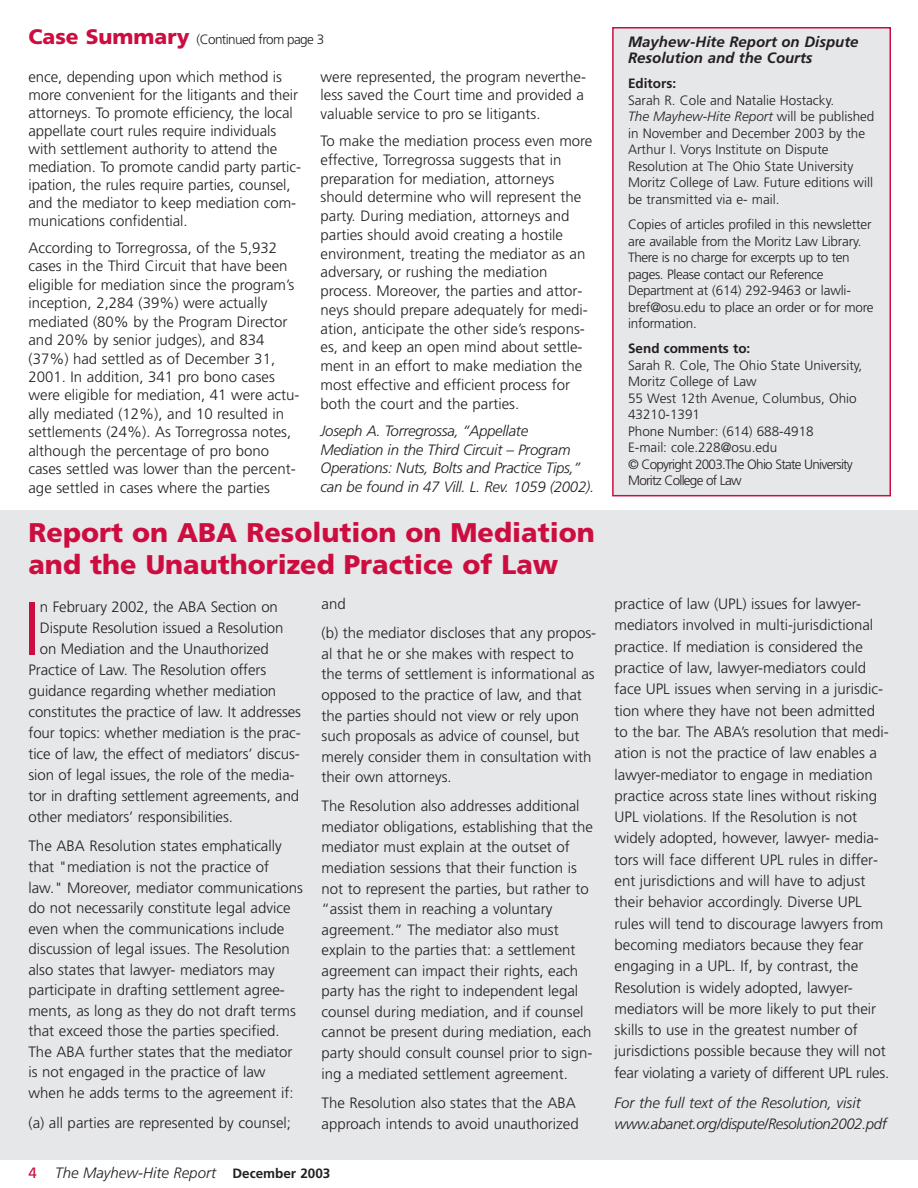
<style>
.page{position:relative;width:918px;height:1188px;background:#fff}
.page>*{position:absolute;margin:0;border:0;box-sizing:border-box;transform-origin:0 0}
.t1{font:300 75.15px "Frutiger";color:#cd0d40}
.t2{font:900 27px/32.7px "Frutiger";color:#cd0d40}
.t3{font:300 15px/20.5px "Frutiger";color:#231f20}
.t4{font:italic 300 15px/18.8px "Frutiger";letter-spacing:-.015em;color:#231f20}
.t5{font:italic 700 15px/16.5px "Frutiger";color:#231f20}
.t6{font:300 13.5px/16.5px "Frutiger";color:#231f20}
.t7{font:300 13.5px "Frutiger";letter-spacing:-.045em;color:#231f20}
.t8{font:700 13.5px "Frutiger";color:#231f20}
.s1{font-weight:900;font-size:21px;color:#cd0d40}
.s2{font-weight:400;font-style:normal;color:#cd0d40}
.s3{font-weight:700;font-style:normal;font-size:13.5px}
.s4{font-style:italic}
</style>
<div class="page">
<div style="left:0;top:510px;width:918px;height:649px;background:#e6e7e9"></div>
<div style="left:613px;top:28px;width:277px;height:468px;background:#e6e7e9"></div>
<div style="left:612px;top:27px;width:279px;height:469px;border:2px solid #cd0d40"></div>
<p class="t7" style="left:28px;top:34px;width:297px"><span class="s1">Case Summary</span> (Continued from page 3</p>
<p class="t3" style="left:28px;top:69px;width:274px;line-height:18px">ence, depending upon which method is more convenient for the litigants and their attorneys. To promote efficiency, the local appellate court rules require individuals with settlement authority to attend the mediation. To promote candid party partic&shy;ipation, the rules require parties, counsel, and the mediator to keep mediation com&shy;munications confidential.</p>
<p class="t3" style="left:28px;top:240px;width:273px;line-height:18.5px">According to Torregrossa, of the 5,932 cases in the Third Circuit that have been eligible for mediation since the program’s inception, 2,284 (39%) were actually mediated (80% by the Program Director and 20% by senior judges), and 834 (37%) had settled as of December 31, 2001. In addition, 341 pro bono cases were eligible for mediation, 41 were actu&shy;ally mediated (12%), and 10 resulted in settlements (24%). As Torregrossa notes, although the percentage of pro bono cases settled was lower than the percent&shy;age settled in cases where the parties</p>
<p class="t3" style="left:321px;top:68px;width:267px;line-height:18.5px">were represented, the program neverthe&shy;less saved the Court time and provided a valuable service to pro se litigants.</p>
<p class="t3" style="left:321px;top:133px;width:273px;line-height:18.8px">To make the mediation process even more effective, Torregrossa suggests that in preparation for mediation, attorneys should determine who will represent the party. During mediation, attorneys and parties should avoid creating a hostile environment, treating the mediator as an adversary, or rushing the mediation process. Moreover, the parties and attor&shy;neys should prepare adequately for medi&shy;ation, anticipate the other side’s respons&shy;es, and keep an open mind about settle&shy;ment in an effort to make mediation the most effective and efficient process for both the court and the parties.</p>
<p class="t4" style="left:321px;top:423px;width:275px">Joseph A. Torregrossa, “Appellate Mediation in the Third Circuit – Program Operations: Nuts, Bolts and Practice Tips,” can be found in 47 Vill. L. Rev. 1059 (2002).</p>
<h2 class="t2" style="left:28px;top:518px;width:568px">Report on ABA Resolution on Mediation and the Unauthorized Practice of Law</h2>
<h1 class="t1" style="left:24px;top:598px;width:18px">I</h1>
<p class="t3" style="left:40px;top:598px;width:240px">n February 2002, the ABA Section on</p>
<p class="t3" style="left:322px;top:590px;width:276px;line-height:29.2px">and<br>(b) the mediator discloses that any propos-</p>
<p class="t3" style="left:322px;top:645px;width:275px">al that he or she makes with respect to the terms of settlement is informational as opposed to the practice of law, and that the parties should not view or rely upon such proposals as advice of counsel, but merely consider them in consultation with their own attorneys.</p>
<p class="t3" style="left:322px;top:797px;width:273px">The Resolution also addresses additional mediator obligations, establishing that the mediator must explain at the outset of mediation sessions that their function is not to represent the parties, but rather to “assist them in reaching a voluntary agreement.” The mediator also must explain to the parties that: a settlement agreement can impact their rights, each party has the right to independent legal counsel during mediation, and if counsel cannot be present during mediation, each party should consult counsel prior to sign&shy;ing a mediated settlement agreement.</p>
<p class="t3" style="left:322px;top:1093px;width:259px">The Resolution also states that the ABA approach intends to avoid unauthorized</p>
<p class="t3" style="left:40px;top:619px;width:245px">Dispute Resolution issued a Resolution</p>
<p class="t3" style="left:40px;top:640px;width:231px">on Mediation and the Unauthorized</p>
<p class="t3" style="left:28px;top:661px;width:239px">Practice of Law. The Resolution offers</p>
<p class="t3" style="left:28px;top:682px;width:249px">guidance regarding whether mediation</p>
<p class="t3" style="left:28px;top:703px;width:274px">constitutes the practice of law. It addresses</p>
<p class="t3" style="left:28px;top:724px;width:274px">four topics: whether mediation is the prac-</p>
<p class="t3" style="left:28px;top:745px;width:273px">tice of law, the effect of mediators’ discus-</p>
<p class="t3" style="left:28px;top:766px;width:268px">sion of legal issues, the role of the media-</p>
<p class="t3" style="left:28px;top:787px;width:272px">tor in drafting settlement agreements, and</p>
<p class="t3" style="left:28px;top:808px;width:206px">other mediators’ responsibilities.</p>
<p class="t3" style="left:28px;top:837px;width:276px">The ABA Resolution states emphatically that "mediation is not the practice of law." Moreover, mediator communications do not necessarily constitute legal advice even when the communications include discussion of legal issues. The Resolution also states that lawyer- mediators may participate in drafting settlement agree&shy;ments, as long as they do not draft terms that exceed those the parties specified.<br>The ABA further states that the mediator is not engaged in the practice of law when he adds terms to the agreement if:</p>
<p class="t3" style="left:28px;top:1113px;width:264px">(a) all parties are represented by counsel;</p>
<p class="t4" style="left:28px;top:1165px;width:303px"><span class="s2">4</span> The Mayhew-Hite Report <span class="s3">December 2003</span></p>
<p class="t5" style="left:628px;top:34px;width:232px">Mayhew-Hite Report on Dispute<br>Resolution and the Courts</p>
<p class="t8" style="left:628px;top:78px;width:49px">Editors:</p>
<p class="t6" style="left:628px;top:93px;width:248px">Sarah R. Cole and Natalie Hostacky.<br><span class="s4">The Mayhew-Hite Report</span> will be published in November and December 2003 by the Arthur I. Vorys Institute on Dispute Resolution at The Ohio State University Moritz College of Law. Future editions will be transmitted via e- mail.</p>
<p class="t6" style="left:628px;top:217px;width:247px">Copies of articles profiled in this newsletter are available from the Moritz Law Library.<br>There is no charge for excerpts up to ten pages. Please contact our Reference Department at (614) 292-9463 or lawli&shy;bref@osu.edu to place an order or for more information.</p>
<p class="t8" style="left:628px;top:343px;width:124px">Send comments to:</p>
<p class="t6" style="left:628px;top:358px;width:236px">Sarah R. Cole, The Ohio State University,<br>Moritz College of Law<br>55 West 12th Avenue, Columbus, Ohio<br>43210-1391<br>Phone Number: (614) 688-4918<br>E-mail: cole.228@osu.edu<br>© Copyright 2003.The Ohio State University<br>Moritz College of Law</p>
<p class="t3" style="left:615px;top:594px;width:276px;line-height:21.3px">practice of law (UPL) issues for lawyer&shy;mediators involved in multi-jurisdictional practice. If mediation is considered the practice of law, lawyer-mediators could face UPL issues when serving in a jurisdic&shy;tion where they have not been admitted to the bar. The ABA’s resolution that medi&shy;ation is not the practice of law enables a lawyer-mediator to engage in mediation practice across state lines without risking UPL violations. If the Resolution is not widely adopted, however, lawyer- media&shy;tors will face different UPL rules in differ&shy;ent jurisdictions and will have to adjust their behavior accordingly. Diverse UPL rules will tend to discourage lawyers from becoming mediators because they fear engaging in a UPL. If, by contrast, the Resolution is widely adopted, lawyer&shy;mediators will be more likely to put their skills to use in the greatest number of jurisdictions possible because they will not fear violating a variety of different UPL rules.</p>
<p class="t4" style="left:615px;top:1093px;width:274px;line-height:21.3px">For the full text of the Resolution, visit www.abanet.org/dispute/Resolution2002.pdf</p>
</div>
